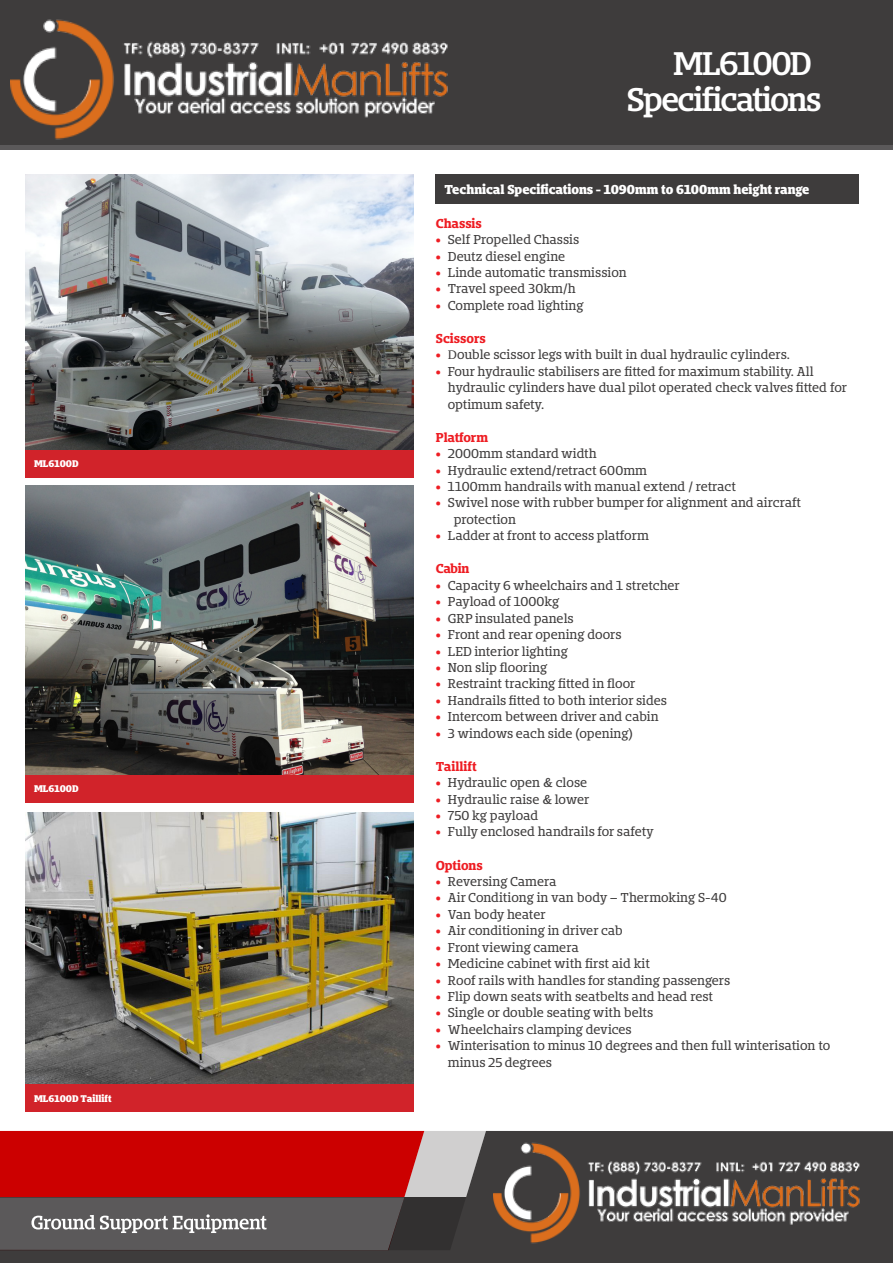
<style>
.page{position:relative;width:893px;height:1263px;background:#fff}
.page>*{position:absolute;margin:0;border:0;box-sizing:border-box;transform-origin:0 0}
.t1{font:600 30.45px/36.5px "Bommer Slab";letter-spacing:-.06em;color:#fff}
.t2{font:12px/16.4px "Bommer Slab";letter-spacing:-.005em;color:#3e3c3c}
.t3{font:800 12px "Bommer Slab";color:#fff}
.t4{font:700 12px "Bommer Slab";letter-spacing:-.005em;color:#ee1d23}
.t5{font:800 9px "Bommer Slab";color:#fff}
.s1{color:#ee1d23}
.s2{font-family:"Lucida Fax"}
</style>
<div class="page">
<div style="left:0;top:1197px;width:893px;height:66px;background:#3e3c3c"></div>
<svg style="left:0;top:1131px;width:893px;height:119px"></svg>
<div style="left:0;top:0;width:893px;height:145px;background:#3e3c3c"></div>
<div style="left:0;top:145px;width:893px;height:5px;background:#5b595a"></div>
<div style="left:436px;top:174px;width:423px;height:30px;background:#3e3c3c"></div>
<img style="left:26px;top:174px;width:388px;height:276px">
<img style="left:26px;top:486px;width:388px;height:289px">
<img style="left:26px;top:812px;width:388px;height:272px">
<div style="left:26px;top:450px;width:388px;height:27px;background:#d1232a"></div>
<div style="left:26px;top:775px;width:388px;height:28px;background:#d1232a"></div>
<div style="left:26px;top:1084px;width:388px;height:28px;background:#d1232a"></div>
<img style="left:11px;top:19px;width:437px;height:121px">
<img style="left:493px;top:1133px;width:375px;height:117px">
<p class="t5" style="left:34px;top:457px;width:46px">ML6100D</p>
<p class="t5" style="left:34px;top:782px;width:46px">ML6100D</p>
<p class="t5" style="left:34px;top:1091px;width:79px">ML6100D Taillift</p>
<h1 class="t1" style="left:627px;top:45px;width:196px;text-indent:46px">ML6100D<br>Specifications</h1>
<p class="t3" style="left:444px;top:180px;width:366px">Technical Specifications - 1090mm to 6100mm height range</p>
<p class="t4" style="left:436px;top:214px;width:48px">Chassis</p>
<p class="t2" style="left:436px;top:231px;width:145px"><span class="s1">•</span> Self Propelled Chassis</p>
<p class="t2" style="left:436px;top:248px;width:131px"><span class="s1">•</span> Deutz diesel engine</p>
<p class="t2" style="left:436px;top:264px;width:192px"><span class="s1">•</span> Linde automatic transmission</p>
<p class="t2" style="left:436px;top:281px;width:142px"><span class="s1">•</span> Travel speed 30km/h</p>
<p class="t2" style="left:436px;top:297px;width:149px"><span class="s1">•</span> Complete road lighting</p>
<p class="t4" style="left:436px;top:329px;width:52px">Scissors</p>
<p class="t2" style="left:436px;top:347px;width:356px"><span class="s1">•</span> <span class="s2">D</span>ouble scissor legs with built in dual hydraulic cylinders.</p>
<p class="t2" style="left:448px;top:363px;width:401px;text-indent:-12px"><span class="s1">•</span> Four hydraulic stabilisers are fitted for maximum stability. All hydraulic cylinders have dual pilot operated check valves fitted for optimum safety.</p>
<p class="t4" style="left:436px;top:428px;width:54px">Platform</p>
<p class="t2" style="left:436px;top:446px;width:162px"><span class="s1">•</span> 2000mm standard width</p>
<p class="t2" style="left:436px;top:462px;width:213px"><span class="s1">•</span> Hydraulic extend/retract 600mm</p>
<p class="t2" style="left:436px;top:478px;width:302px"><span class="s1">•</span> 1100mm handrails with manual extend / retract</p>
<p class="t2" style="left:454px;top:495px;width:349px;text-indent:-18px"><span class="s1">•</span> Swivel nose with rubber bumper for alignment and aircraft protection</p>
<p class="t2" style="left:436px;top:528px;width:215px"><span class="s1">•</span> Ladder at front to access platform</p>
<p class="t4" style="left:436px;top:560px;width:35px">Cabin</p>
<p class="t2" style="left:436px;top:577px;width:246px"><span class="s1">•</span> Capacity 6 wheelchairs and 1 stretcher</p>
<p class="t2" style="left:436px;top:594px;width:125px"><span class="s1">•</span> Payload of 1000kg</p>
<p class="t2" style="left:436px;top:610px;width:140px"><span class="s1">•</span> GRP insulated panels</p>
<p class="t2" style="left:436px;top:626px;width:187px"><span class="s1">•</span> Front and rear opening doors</p>
<p class="t2" style="left:436px;top:643px;width:133px"><span class="s1">•</span> LED interior lighting</p>
<p class="t2" style="left:436px;top:659px;width:113px"><span class="s1">•</span> Non slip flooring</p>
<p class="t2" style="left:436px;top:676px;width:201px"><span class="s1">•</span> Restraint tracking fitted in floor</p>
<p class="t2" style="left:436px;top:692px;width:233px"><span class="s1">•</span> Handrails fitted to both interior sides</p>
<p class="t2" style="left:436px;top:708px;width:224px"><span class="s1">•</span> Intercom between driver and cabin</p>
<p class="t2" style="left:436px;top:725px;width:199px"><span class="s1">•</span> 3 windows each side (opening)</p>
<p class="t4" style="left:436px;top:757px;width:42px">Taillift</p>
<p class="t2" style="left:436px;top:774px;width:153px"><span class="s1">•</span> Hydraulic open &amp; close</p>
<p class="t2" style="left:436px;top:791px;width:155px"><span class="s1">•</span> Hydraulic raise &amp; lower</p>
<p class="t2" style="left:436px;top:807px;width:104px"><span class="s1">•</span> 750 kg payload</p>
<p class="t2" style="left:436px;top:824px;width:219px"><span class="s1">•</span> Fully enclosed handrails for safety</p>
<p class="t4" style="left:436px;top:856px;width:48px">Options</p>
<p class="t2" style="left:436px;top:873px;width:122px"><span class="s1">•</span> Reversing Camera</p>
<p class="t2" style="left:436px;top:890px;width:292px"><span class="s1">•</span> Air Conditiong in van body – Thermoking S-40</p>
<p class="t2" style="left:436px;top:906px;width:111px"><span class="s1">•</span> Van body heater</p>
<p class="t2" style="left:436px;top:923px;width:188px"><span class="s1">•</span> Air conditioning in driver cab</p>
<p class="t2" style="left:436px;top:939px;width:144px"><span class="s1">•</span> Front viewing camera</p>
<p class="t2" style="left:436px;top:955px;width:215px"><span class="s1">•</span> Medicine cabinet with first aid kit</p>
<p class="t2" style="left:436px;top:972px;width:296px"><span class="s1">•</span> Roof rails with handles for standing passengers</p>
<p class="t2" style="left:436px;top:988px;width:278px"><span class="s1">•</span> Flip down seats with seatbelts and head rest</p>
<p class="t2" style="left:436px;top:1005px;width:219px"><span class="s1">•</span> Single or double seating with belts</p>
<p class="t2" style="left:436px;top:1021px;width:198px"><span class="s1">•</span> Wheelchairs clamping devices</p>
<p class="t2" style="left:448px;top:1037px;width:384px;text-indent:-12px"><span class="s1">•</span> Winterisation to minus 10 degrees and then full winterisation to minus 25 degrees</p>
</div>
